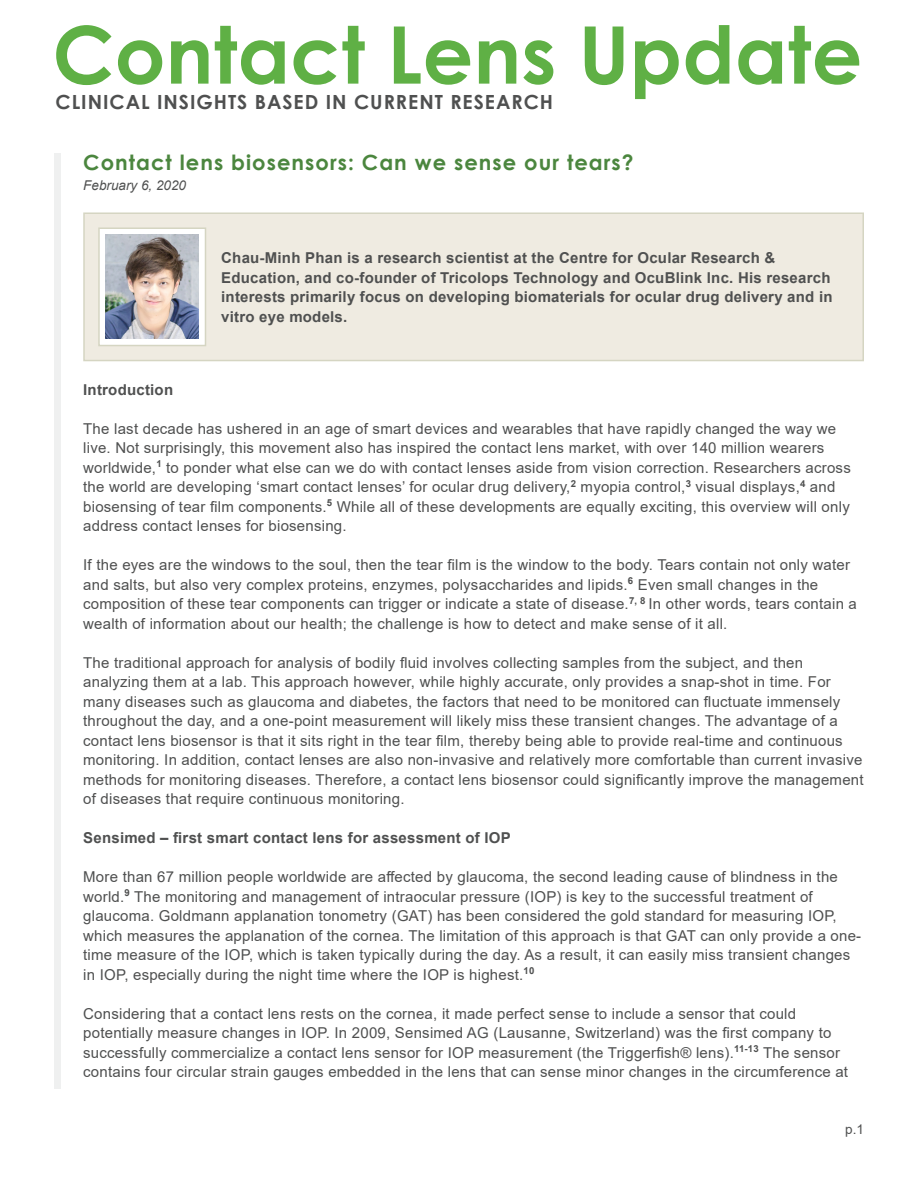
<style>
.page{position:relative;width:918px;height:1188px;background:#fff}
.page>*{position:absolute;margin:0;border:0;box-sizing:border-box;transform-origin:0 0}
.t1{font:700 79.5px "Century Gothic";color:#5fb045}
.Article_Heading{font:700 21px "Century Gothic";letter-spacing:.05em;color:#4b863e}
.t2{font:700 19.5px "Century Gothic";letter-spacing:.05em;color:#4f5050}
.Text{font:15px/19.5px "Arial";letter-spacing:.015em;color:#4f5050}
.Image_Text{font:700 15px/19.5px "Arial";letter-spacing:.015em;color:#4f5050}
.Text-2{font:700 15px "Arial";letter-spacing:.015em;color:#4f5050}
.Date{font:italic 13.5px "Arial";color:#4f5050}
.Page_Number{font:13.5px "Arial";color:#4f5050}
</style>
<div class="page">
<div style="left:54px;top:154px;width:7px;height:935px;background:#eff0f0"></div>
<div style="left:83px;top:212px;width:781px;height:149px;background:#efebe1;border:2px solid #d5d5c2"></div>
<div style="left:98px;top:227px;width:108px;height:119px;background:#fff;border:2px solid #d5d5c2"></div>
<img style="left:106px;top:235px;width:93px;height:104px">
<h1 class="t1" style="left:52px;top:-6px;width:811px">Contact Lens Update</h1>
<h3 class="t2" style="left:56px;top:87px;width:499px">CLINICAL INSIGHTS BASED IN CURRENT RESEARCH</h3>
<p class="Article_Heading" style="left:83px;top:146px;width:552px">Contact lens biosensors: Can we sense our tears?</p>
<p class="Date" style="left:83px;top:177px;width:104px">February 6, 2020</p>
<p class="Image_Text" style="left:221px;top:248px;width:613px">Chau-Minh Phan is a research scientist at the Centre for Ocular Research &amp; Education, and co-founder of Tricolops Technology and OcuBlink Inc. His research interests primarily focus on developing biomaterials for ocular drug delivery and in vitro eye models.</p>
<p class="Text-2" style="left:83px;top:379px;width:91px">Introduction</p>
<p class="Text" style="left:83px;top:419px;width:769px">The last decade has ushered in an age of smart devices and wearables that have rapidly changed the way we live. Not surprisingly, this movement also has inspired the contact lens market, with over 140 million wearers worldwide,<sup>1</sup> to ponder what else can we do with contact lenses aside from vision correction. Researchers across the world are developing ‘smart contact lenses’ for ocular drug delivery,<sup>2</sup> myopia control,<sup>3</sup> visual displays,<sup>4</sup> and biosensing of tear film components.<sup>5</sup> While all of these developments are equally exciting, this overview will only address contact lenses for biosensing.</p>
<p class="Text" style="left:83px;top:555px;width:775px">If the eyes are the windows to the soul, then the tear film is the window to the body. Tears contain not only water and salts, but also very complex proteins, enzymes, polysaccharides and lipids.<sup>6</sup> Even small changes in the composition of these tear components can trigger or indicate a state of disease.<sup>7,</sup> <sup>8</sup> In other words, tears contain a wealth of information about our health; the challenge is how to detect and make sense of it all.</p>
<p class="Text" style="left:83px;top:653px;width:782px">The traditional approach for analysis of bodily fluid involves collecting samples from the subject, and then analyzing them at a lab. This approach however, while highly accurate, only provides a snap-shot in time. For many diseases such as glaucoma and diabetes, the factors that need to be monitored can fluctuate immensely throughout the day, and a one-point measurement will likely miss these transient changes. The advantage of a contact lens biosensor is that it sits right in the tear film, thereby being able to provide real-time and continuous monitoring. In addition, contact lenses are also non-invasive and relatively more comfortable than current invasive methods for monitoring diseases. Therefore, a contact lens biosensor could significantly improve the management of diseases that require continuous monitoring.</p>
<p class="Text-2" style="left:83px;top:827px;width:429px">Sensimed – first smart contact lens for assessment of IOP</p>
<p class="Text" style="left:83px;top:867px;width:780px">More than 67 million people worldwide are affected by glaucoma, the second leading cause of blindness in the world.<sup>9</sup> The monitoring and management of intraocular pressure (IOP) is key to the successful treatment of glaucoma. Goldmann applanation tonometry (GAT) has been considered the gold standard for measuring IOP, which measures the applanation of the cornea. The limitation of this approach is that GAT can only provide a one&shy;time measure of the IOP, which is taken typically during the day. As a result, it can easily miss transient changes in IOP, especially during the night time where the IOP is highest.<sup>10</sup></p>
<p class="Text" style="left:83px;top:1004px;width:766px">Considering that a contact lens rests on the cornea, it made perfect sense to include a sensor that could potentially measure changes in IOP. In 2009, Sensimed AG (Lausanne, Switzerland) was the first company to successfully commercialize a contact lens sensor for IOP measurement (the Triggerfish® lens).<sup>11-13</sup> The sensor contains four circular strain gauges embedded in the lens that can sense minor changes in the circumference at</p>
<p class="Page_Number" style="left:845px;top:1120px;width:20px">p.1</p>
</div>
